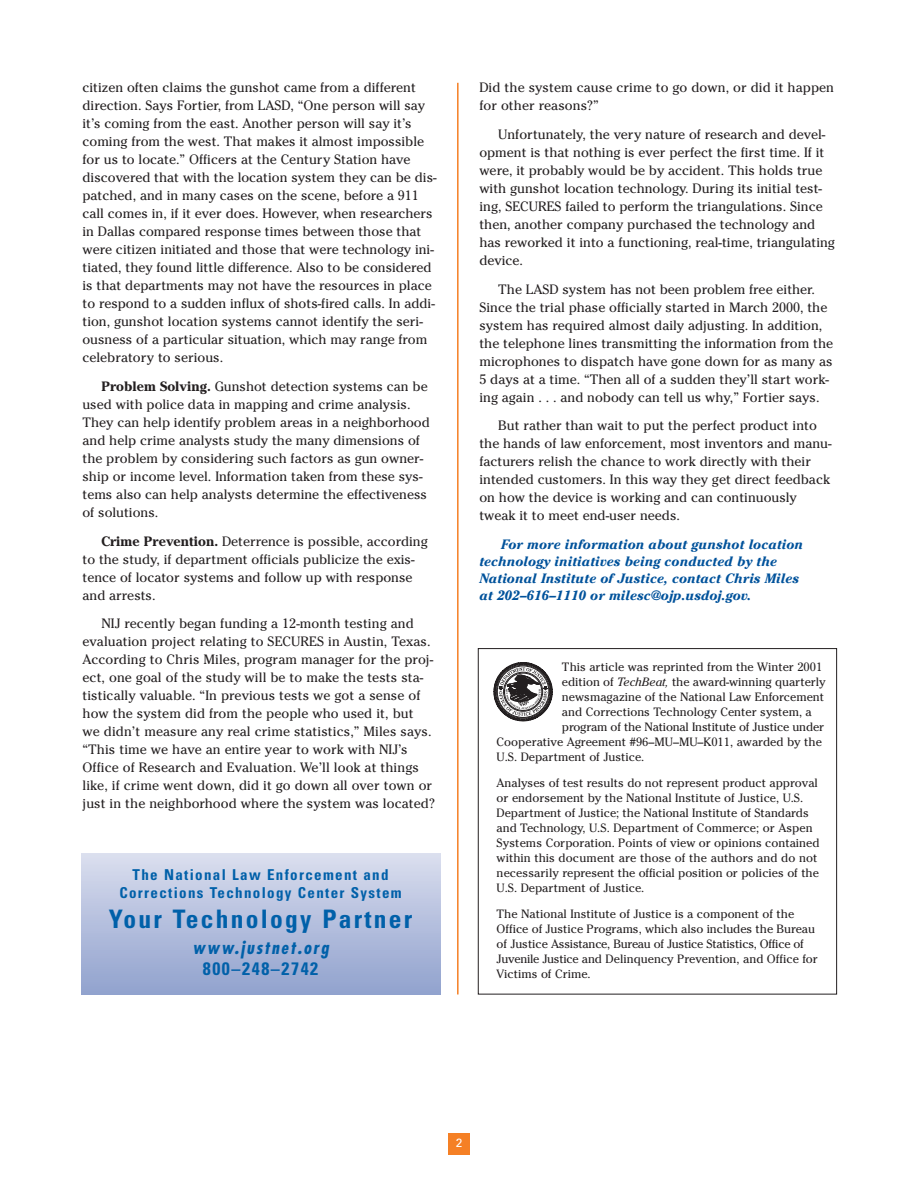
<style>
.page{position:relative;width:918px;height:1188px;background:#fff}
.page>*{position:absolute;margin:0;border:0;box-sizing:border-box;transform-origin:0 0}
.t1{font:700 condensed 25.5px "Univers";letter-spacing:.09em;color:#0060a9}
.t2{font:italic 700 condensed 18px "Futura";letter-spacing:.1em;color:#0060a9}
.t3{font:700 condensed 18px "Univers";letter-spacing:.09em;color:#0060a9}
.t4{font:700 condensed 15px/18px "Univers";letter-spacing:.09em;color:#0060a9;text-align:center}
.t5{font:13.5px/18px "Cheltenham";color:#231f20}
.t6{font:italic 700 13.5px/17.2px "Cheltenham";color:#00529b}
.t7{font:12px/15px "Cheltenham";color:#231f20}
.t8{font:12px "Univers";color:#fff}
.s1{font-weight:700}
.s2{font-style:italic}
</style>
<div class="page">
<div style="left:478px;top:648px;width:359px;height:346px;border:1px solid #231f20"></div>
<hr style="left:457px;top:83px;width:2px;height:911px;background:#f58025">
<div style="left:81px;top:854px;width:359px;height:140px;background:linear-gradient(to bottom,#dadeee,#91a2ce)"></div>
<svg style="left:494px;top:662px;width:58px;height:59px"></svg>
<div style="left:449px;top:1133px;width:21px;height:21px;background:#f58025"></div>
<p class="t5" style="left:82px;top:80px;width:356px">citizen often claims the gunshot came from a different direction. Says Fortier, from LASD, “One person will say it’s coming from the east. Another person will say it’s coming from the west. That makes it almost impossible for us to locate.” Officers at the Century Station have discovered that with the location system they can be dis&shy;patched, and in many cases on the scene, before a 911 call comes in, if it ever does. However, when researchers in Dallas compared response times between those that were citizen initiated and those that were technology ini&shy;tiated, they found little difference. Also to be considered is that departments may not have the resources in place to respond to a sudden influx of shots-fired calls. In addi&shy;tion, gunshot location systems cannot identify the seri&shy;ousness of a particular situation, which may range from celebratory to serious.</p>
<p class="t5" style="left:82px;top:379px;width:349px;text-indent:19px"><span class="s1">Problem Solving.</span> Gunshot detection systems can be used with police data in mapping and crime analysis.<br>They can help identify problem areas in a neighborhood and help crime analysts study the many dimensions of the problem by considering such factors as gun owner&shy;ship or income level. Information taken from these sys&shy;tems also can help analysts determine the effectiveness of solutions.</p>
<p class="t5" style="left:82px;top:533px;width:347px;text-indent:19px"><span class="s1">Crime Prevention.</span> Deterrence is possible, according to the study, if department officials publicize the exis&shy;tence of locator systems and follow up with response and arrests.</p>
<p class="t5" style="left:82px;top:616px;width:354px;text-indent:19px">NIJ recently began funding a 12-month testing and evaluation project relating to SECURES in Austin, Texas.<br>According to Chris Miles, program manager for the proj&shy;ect, one goal of the study will be to make the tests sta&shy;tistically valuable. “In previous tests we got a sense of how the system did from the people who used it, but<br>we didn’t measure any real crime statistics,” Miles says. “This time we have an entire year to work with NIJ’s Office of Research and Evaluation. We’ll look at things like, if crime went down, did it go down all over town or just in the neighborhood where the system was located?</p>
<p class="t4" style="left:119px;top:867px;width:284px">The National Law Enforcement and<br>Corrections Technology Center System</p>
<h2 class="t1" style="left:109px;top:910px;width:305px">Your Technology Partner</h2>
<p class="t2" style="left:193px;top:939px;width:138px">www.justnet.org</p>
<h1 class="t3" style="left:203px;top:962px;width:117px">800–248–2742</h1>
<p class="t5" style="left:479px;top:80px;width:356px">Did the system cause crime to go down, or did it happen for other reasons?”</p>
<p class="t5" style="left:479px;top:127px;width:357px;text-indent:19px">Unfortunately, the very nature of research and devel&shy;opment is that nothing is ever perfect the first time. If it were, it probably would be by accident. This holds true with gunshot location technology. During its initial test&shy;ing, SECURES failed to perform the triangulations. Since then, another company purchased the technology and has reworked it into a functioning, real-time, triangulating device.</p>
<p class="t5" style="left:479px;top:281px;width:355px;text-indent:19px">The LASD system has not been problem free either.<br>Since the trial phase officially started in March 2000, the system has required almost daily adjusting. In addition, the telephone lines transmitting the information from the microphones to dispatch have gone down for as many as 5 days at a time. “Then all of a sudden they’ll start work&shy;ing again . . . and nobody can tell us why,” Fortier says.</p>
<p class="t5" style="left:479px;top:418px;width:354px;text-indent:19px">But rather than wait to put the perfect product into the hands of law enforcement, most inventors and manu&shy;facturers relish the chance to work directly with their intended customers. In this way they get direct feedback on how the device is working and can continuously tweak it to meet end-user needs.</p>
<p class="t6" style="left:479px;top:536px;width:325px;text-indent:22px">For more information about gunshot location technology initiatives being conducted by the National Institute of Justice, contact Chris Miles at 202–616–1110 or milesc@ojp.usdoj.gov.</p>
<p class="t7" style="left:562px;top:661px;width:262px">This article was reprinted from the Winter 2001</p>
<p class="t7" style="left:562px;top:676px;width:265px">edition of <span class="s2">TechBeat,</span> the award-winning quarterly</p>
<p class="t7" style="left:562px;top:691px;width:264px">newsmagazine of the National Law Enforcement</p>
<p class="t7" style="left:562px;top:706px;width:251px">and Corrections Technology Center system, a</p>
<p class="t7" style="left:562px;top:721px;width:264px">program of the National Institute of Justice under</p>
<p class="t7" style="left:497px;top:736px;width:327px">Cooperative Agreement #96–MU–MU–K011, awarded by the</p>
<p class="t7" style="left:497px;top:751px;width:149px">U.S. Department of Justice.</p>
<p class="t7" style="left:497px;top:776px;width:325px">Analyses of test results do not represent product approval or endorsement by the National Institute of Justice, U.S.<br>Department of Justice; the National Institute of Standards and Technology, U.S. Department of Commerce; or Aspen Systems Corporation. Points of view or opinions contained within this document are those of the authors and do not necessarily represent the official position or policies of the</p>
<p class="t7" style="left:497px;top:881px;width:149px">U.S. Department of Justice.</p>
<p class="t7" style="left:497px;top:907px;width:323px">The National Institute of Justice is a component of the Office of Justice Programs, which also includes the Bureau of Justice Assistance, Bureau of Justice Statistics, Office of Juvenile Justice and Delinquency Prevention, and Office for Victims of Crime.</p>
<p class="t8" style="left:456px;top:1138px;width:8px">2</p>
</div>
